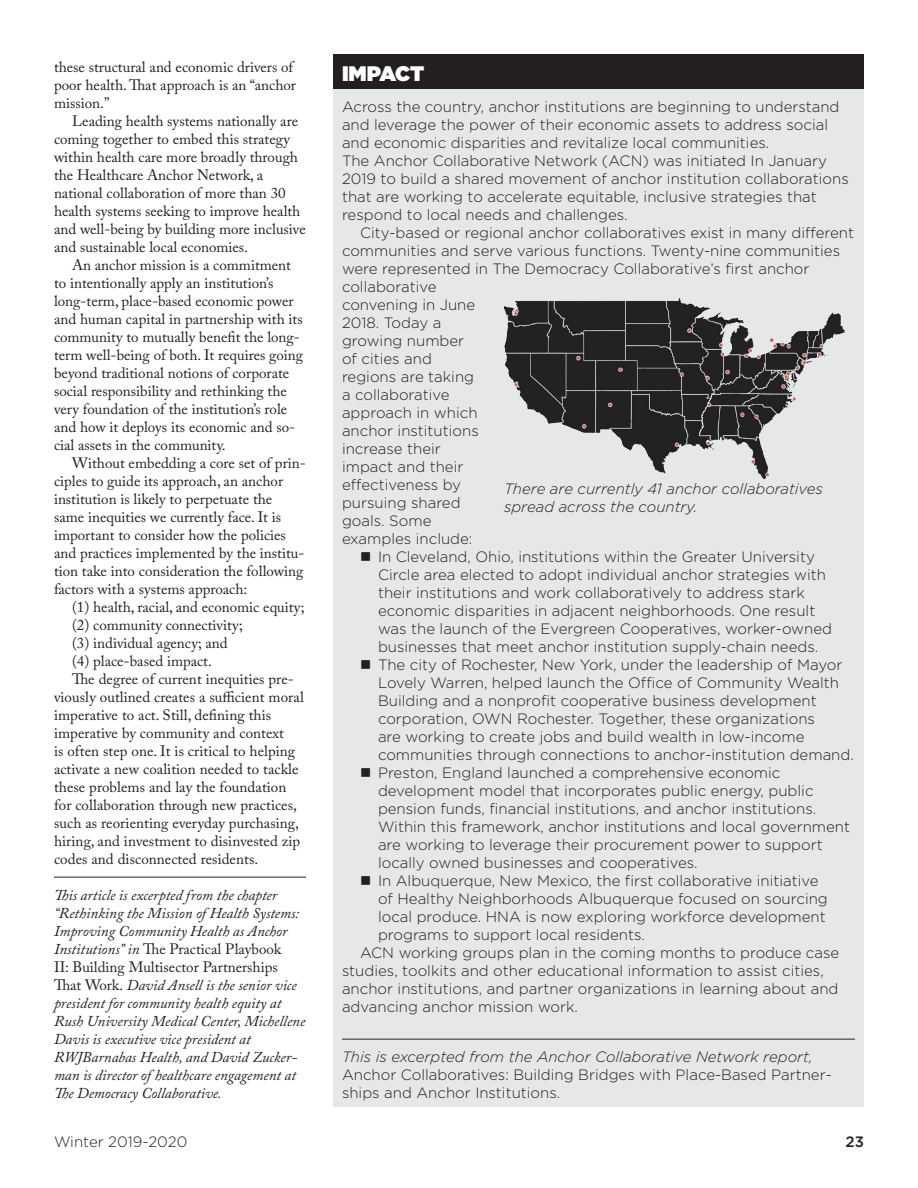
<style>
.page{position:relative;width:918px;height:1188px;background:#fff}
.page>*{position:absolute;margin:0;border:0;box-sizing:border-box;transform-origin:0 0}
.t1{font:900 21px "Gotham";letter-spacing:-.005em;color:#fff}
.t2{font:300 15px/18px "Gotham";color:#231f20}
.t3{font:15px/18px "Adobe Caslon Pro";color:#231f20}
.t4{font:italic 15px/18px "Adobe Caslon Pro";color:#231f20}
.t5{font:italic 300 15px/18px "Gotham";color:#231f20}
.t6{font:500 15px "Gotham";color:#231f20}
.s1{font-style:normal}
</style>
<div class="page">
<hr style="left:54px;top:877px;width:252px;height:1px;background:#231f20">
<div style="left:333px;top:54px;width:531px;height:1053px;background:#e6e7e9"></div>
<div style="left:333px;top:54px;width:531px;height:34px;background:#231f20"></div>
<hr style="left:342px;top:1039px;width:513px;height:1px;background:#231f20">
<img style="left:504px;top:298px;width:341px;height:182px">
<p class="t3" style="left:54px;top:58px;width:244px">these structural and economic drivers of poor health. That approach is an “anchor mission.”</p>
<p class="t3" style="left:54px;top:112px;width:253px;text-indent:18px">Leading health systems nationally are coming together to embed this strategy within health care more broadly through the Healthcare Anchor Network, a national collaboration of more than 30 health systems seeking to improve health and well-being by building more inclusive and sustainable local economies.</p>
<p class="t3" style="left:54px;top:256px;width:251px;text-indent:18px">An anchor mission is a commitment to intentionally apply an institution’s long-term, place-based economic power and human capital in partnership with its community to mutually benefit the long&shy;term well-being of both. It requires going beyond traditional notions of corporate social responsibility and rethinking the very foundation of the institution’s role and how it deploys its economic and so&shy;cial assets in the community.</p>
<p class="t3" style="left:54px;top:454px;width:253px;text-indent:18px">Without embedding a core set of prin&shy;ciples to guide its approach, an anchor institution is likely to perpetuate the same inequities we currently face. It is important to consider how the policies and practices implemented by the institu&shy;tion take into consideration the following factors with a systems approach:</p>
<p class="t3" style="left:72px;top:598px;width:234px">(1) health, racial, and economic equity;</p>
<p class="t3" style="left:72px;top:616px;width:172px">(2) community connectivity;</p>
<p class="t3" style="left:72px;top:634px;width:157px">(3) individual agency; and</p>
<p class="t3" style="left:72px;top:652px;width:141px">(4) place-based impact.</p>
<p class="t3" style="left:72px;top:670px;width:223px">The degree of current inequities pre-</p>
<p class="t3" style="left:54px;top:688px;width:251px">viously outlined creates a sufficient moral</p>
<p class="t3" style="left:54px;top:706px;width:219px">imperative to act. Still, defining this</p>
<p class="t3" style="left:54px;top:724px;width:232px">imperative by community and context</p>
<p class="t3" style="left:54px;top:742px;width:243px">is often step one. It is critical to helping</p>
<p class="t3" style="left:54px;top:760px;width:246px">activate a new coalition needed to tackle</p>
<p class="t3" style="left:54px;top:778px;width:234px">these problems and lay the foundation</p>
<p class="t3" style="left:54px;top:796px;width:245px">for collaboration through new practices,</p>
<p class="t3" style="left:54px;top:814px;width:246px">such as reorienting everyday purchasing,</p>
<p class="t3" style="left:54px;top:832px;width:248px">hiring, and investment to disinvested zip</p>
<p class="t3" style="left:54px;top:850px;width:206px">codes and disconnected residents.</p>
<p class="t4" style="left:54px;top:886px;width:253px">This article is excerpted from the chapter “Rethinking the Mission of Health Systems:<br>Improving Community Health as Anchor Institutions” in <span class="s1">The Practical Playbook<br>II: Building Multisector Partnerships That Work.</span> David Ansell is the senior vice president for community health equity at Rush University Medical Center, Michellene Davis is executive vice president at RWJBarnabas Health, and David Zucker&shy;man is director of healthcare engagement at The Democracy Collaborative.</p>
<h1 class="t1" style="left:342px;top:61px;width:84px">IMPACT</h1>
<p class="t2" style="left:342px;top:98px;width:508px">Across the country, anchor institutions are beginning to understand and leverage the power of their economic assets to address social and economic disparities and revitalize local communities.<br>The Anchor Collaborative Network (ACN) was initiated In January 2019 to build a shared movement of anchor institution collaborations that are working to accelerate equitable, inclusive strategies that respond to local needs and challenges.</p>
<p class="t2" style="left:360px;top:224px;width:496px">City-based or regional anchor collaboratives exist in many different</p>
<p class="t2" style="left:342px;top:242px;width:500px">communities and serve various functions. Twenty-nine communities</p>
<p class="t2" style="left:342px;top:260px;width:469px">were represented in The Democracy Collaborative’s first anchor</p>
<p class="t2" style="left:342px;top:278px;width:96px">collaborative</p>
<p class="t2" style="left:342px;top:296px;width:135px">convening in June</p>
<p class="t2" style="left:342px;top:314px;width:101px">2018. Today a</p>
<p class="t2" style="left:342px;top:332px;width:124px">growing number</p>
<p class="t2" style="left:342px;top:350px;width:91px">of cities and</p>
<p class="t2" style="left:342px;top:368px;width:134px">regions are taking</p>
<p class="t2" style="left:342px;top:386px;width:109px">a collaborative</p>
<p class="t2" style="left:342px;top:404px;width:137px">approach in which</p>
<p class="t2" style="left:342px;top:422px;width:138px">anchor institutions</p>
<p class="t2" style="left:342px;top:440px;width:100px">increase their</p>
<p class="t2" style="left:342px;top:458px;width:123px">impact and their</p>
<p class="t2" style="left:342px;top:476px;width:121px">effectiveness by</p>
<p class="t2" style="left:342px;top:494px;width:120px">pursuing shared</p>
<p class="t2" style="left:342px;top:512px;width:91px">goals. Some</p>
<p class="t2" style="left:342px;top:530px;width:132px">examples include:</p>
<p class="t2" style="left:378px;top:548px;width:438px">In Cleveland, Ohio, institutions within the Greater University</p>
<p class="t2" style="left:378px;top:566px;width:450px">Circle area elected to adopt individual anchor strategies with</p>
<p class="t2" style="left:378px;top:584px;width:428px">their institutions and work collaboratively to address stark</p>
<p class="t2" style="left:378px;top:602px;width:439px">economic disparities in adjacent neighborhoods. One result</p>
<p class="t2" style="left:378px;top:620px;width:456px">was the launch of the Evergreen Cooperatives, worker-owned</p>
<p class="t2" style="left:378px;top:638px;width:442px">businesses that meet anchor institution supply-chain needs.</p>
<p class="t2" style="left:378px;top:656px;width:466px">The city of Rochester, New York, under the leadership of Mayor</p>
<p class="t2" style="left:378px;top:674px;width:463px">Lovely Warren, helped launch the Office of Community Wealth</p>
<p class="t2" style="left:378px;top:692px;width:440px">Building and a nonprofit cooperative business development</p>
<p class="t2" style="left:378px;top:710px;width:439px">corporation, OWN Rochester. Together, these organizations</p>
<p class="t2" style="left:378px;top:728px;width:428px">are working to create jobs and build wealth in low-income</p>
<p class="t2" style="left:378px;top:746px;width:477px">communities through connections to anchor-institution demand.</p>
<p class="t2" style="left:378px;top:764px;width:404px">Preston, England launched a comprehensive economic</p>
<p class="t2" style="left:378px;top:782px;width:437px">development model that incorporates public energy, public</p>
<p class="t2" style="left:378px;top:800px;width:440px">pension funds, financial institutions, and anchor institutions.</p>
<p class="t2" style="left:378px;top:818px;width:474px">Within this framework, anchor institutions and local government</p>
<p class="t2" style="left:378px;top:836px;width:446px">are working to leverage their procurement power to support</p>
<p class="t2" style="left:378px;top:854px;width:321px">locally owned businesses and cooperatives.</p>
<p class="t2" style="left:378px;top:872px;width:442px">In Albuquerque, New Mexico, the first collaborative initiative</p>
<p class="t2" style="left:378px;top:890px;width:451px">of Healthy Neighborhoods Albuquerque focused on sourcing</p>
<p class="t2" style="left:378px;top:908px;width:449px">local produce. HNA is now exploring workforce development</p>
<p class="t2" style="left:378px;top:926px;width:268px">programs to support local residents.</p>
<p class="t2" style="left:360px;top:944px;width:481px">ACN working groups plan in the coming months to produce case</p>
<p class="t2" style="left:342px;top:962px;width:483px">studies, toolkits and other educational information to assist cities,</p>
<p class="t2" style="left:342px;top:980px;width:498px">anchor institutions, and partner organizations in learning about and</p>
<p class="t2" style="left:342px;top:998px;width:238px">advancing anchor mission work.</p>
<p class="t5" style="left:342px;top:1048px;width:472px">This is excerpted from the Anchor Collaborative Network report,</p>
<p class="t2" style="left:342px;top:1065px;width:491px">Anchor Collaboratives: Building Bridges with Place-Based Partner&shy;ships and Anchor Institutions.</p>
<p class="t5" style="left:504px;top:480px;width:320px">There are currently 41 anchor collaboratives spread across the country.</p>
<p class="t2" style="left:54px;top:1132px;width:135px">Winter 2019-2020</p>
<p class="t6" style="left:846px;top:1133px;width:20px">23</p>
</div>
